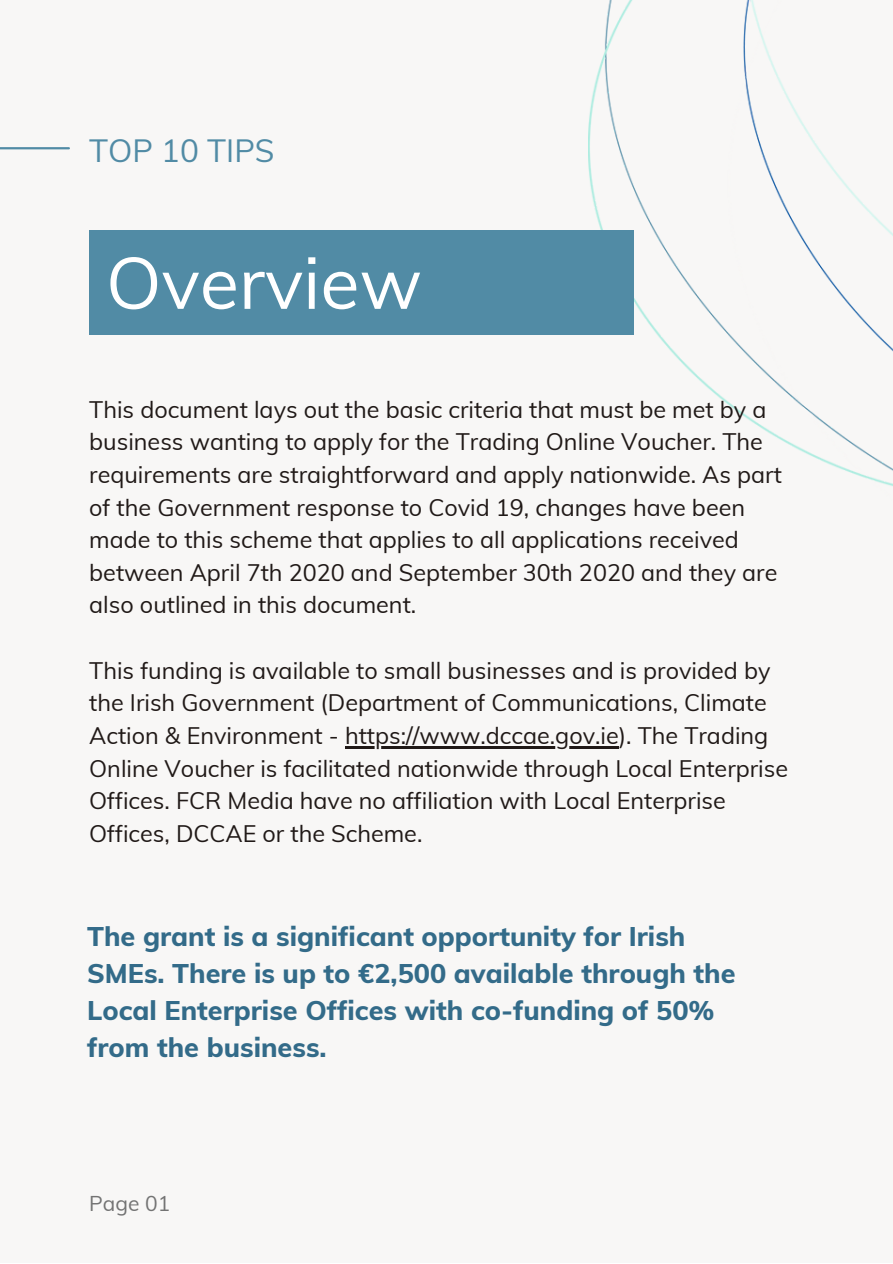
<style>
.page{position:relative;width:893px;height:1264px;background:#fff}
.page>*{position:absolute;margin:0;border:0;box-sizing:border-box;transform-origin:0 0}
.t1{font:72px "Muli";color:#fff}
.t2{font:31.5px "Muli";color:#518ba5}
.t3{font:800 27px/37px "Muli";color:#336b89}
.t4{font:23.4px/32.5px "Muli";color:#201917}
.t5{font:21px "Muli";color:#737373}
</style>
<div class="page">
<div style="left:0;top:0;width:892px;height:1262px;background:#f8f7f6"></div>
<img style="left:588px;top:0;width:304px;height:486px">
<div style="left:89px;top:230px;width:544px;height:105px;background:#518ba5"></div>
<hr style="left:0;top:147px;width:69px;height:2px;background:#518ba5">
<hr style="left:345px;top:746px;width:273px;height:2px;background:#201917">
<h2 class="t2" style="left:89px;top:130px;width:187px">TOP 10 TIPS</h2>
<h1 class="t1" style="left:106px;top:236px;width:317px">Overview</h1>
<p class="t4" style="left:89px;top:392px;width:694px">This document lays out the basic criteria that must be met by a business wanting to apply for the Trading Online Voucher. The requirements are straightforward and apply nationwide. As part of the Government response to Covid 19, changes have been made to this scheme that applies to all applications received between April 7th 2020 and September 30th 2020 and they are also outlined in this document.</p>
<p class="t4" style="left:89px;top:653px;width:700px">This funding is available to small businesses and is provided by the Irish Government (Department of Communications, Climate Action &amp; Environment - https://www.dccae.gov.ie). The Trading Online Voucher is facilitated nationwide through Local Enterprise Offices. FCR Media have no affiliation with Local Enterprise Offices, DCCAE or the Scheme.</p>
<p class="t3" style="left:87px;top:917px;width:650px">The grant is a significant opportunity for Irish SMEs. There is up to €2,500 available through the Local Enterprise Offices with co-funding of 50% from the business.</p>
<p class="t5" style="left:89px;top:1190px;width:82px">Page 01</p>
</div>
